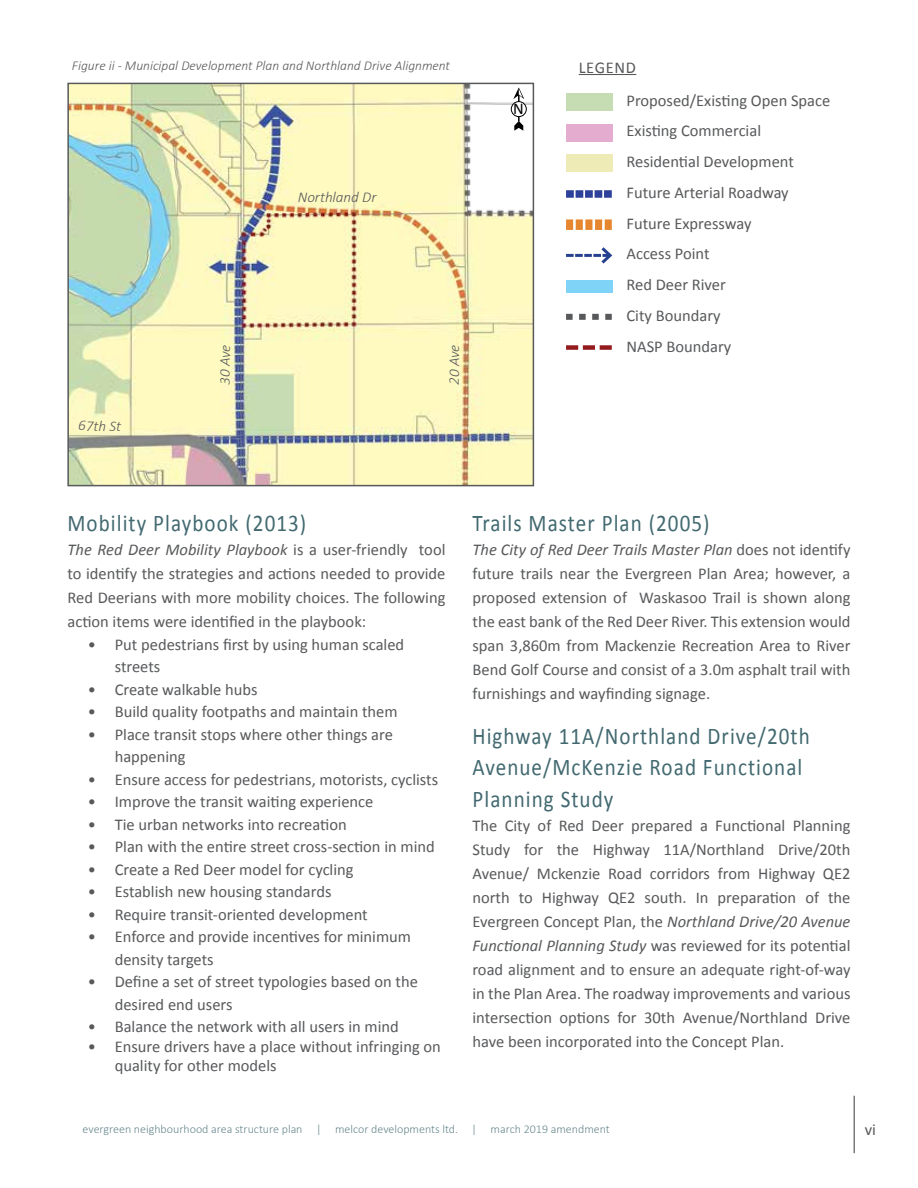
<style>
.page{position:relative;width:918px;height:1188px;background:#fff}
.page>*{position:absolute;margin:0;border:0;box-sizing:border-box;transform-origin:0 0}
.t1{font:24px/31.5px "Calibri";letter-spacing:.05em;color:#426970;scale:.88 1}
.t2{font:16.5px/24px "Calibri";color:#58595b}
.t3{font:16.5px "Calibri";color:#000}
.t4{font:italic 300 15px "Calibri";letter-spacing:-.01em;color:#58595b}
.t5{font:italic 300 13.5px "Calibri";color:#58595b}
.t6{font:300 12px "Calibri";color:#68878d}
.s1{font-style:italic}
</style>
<div class="page">
<svg style="left:566px;top:190px;width:46px;height:8px"></svg>
<svg style="left:566px;top:345px;width:46px;height:5px"></svg>
<hr style="left:579px;top:74px;width:57px;height:1px;background:#58595b">
<img style="left:70px;top:86px;width:461px;height:397px">
<div style="left:67px;top:83px;width:467px;height:403px;border:2px solid #58595b"></div>
<svg style="left:566px;top:219px;width:46px;height:11px"></svg>
<div style="left:566px;top:155px;width:47px;height:17px;background:#efebb6"></div>
<div style="left:566px;top:93px;width:47px;height:18px;background:#c6ddb3"></div>
<div style="left:566px;top:124px;width:47px;height:17px;background:#e4adcf"></div>
<svg style="left:566px;top:314px;width:46px;height:6px"></svg>
<svg style="left:566px;top:247px;width:47px;height:17px"></svg>
<div style="left:566px;top:280px;width:47px;height:12px;background:#7ed3f6"></div>
<hr style="left:518px;top:94px;width:2px;height:28px;background:#000">
<svg style="left:513px;top:87px;width:11px;height:12px"></svg>
<svg style="left:514px;top:122px;width:9px;height:9px"></svg>
<div style="left:511px;top:102px;width:15px;height:15px;background:#fff;border-radius:50%"></div>
<div style="left:511px;top:101px;width:15px;height:16px;border:1px solid #000;border-radius:50%"></div>
<hr style="left:853px;top:1096px;width:2px;height:57px;background:#797b7a">
<p class="t5" style="left:72px;top:58px;width:380px">Figure ii - Municipal Development Plan and Northland Drive Alignment</p>
<p class="t2" style="left:579px;top:55px;width:59px">LEGEND</p>
<p class="t4" style="left:78px;top:416px;width:44px">67th St</p>
<p class="t4" style="left:298px;top:188px;width:80px">Northland Dr</p>
<p class="t3" style="left:513px;top:99px;width:12px">N</p>
<p class="t4" style="left:216px;top:385px;width:42px;rotate:-90deg">30 Ave</p>
<p class="t4" style="left:445px;top:385px;width:42px;rotate:-90deg">20 Ave</p>
<p class="t2" style="left:626px;top:85px;width:205px;line-height:30.8px">Proposed/Existing Open Space<br>Existing Commercial<br>Residential Development<br>Future Arterial Roadway<br>Future Expressway<br>Access Point<br>Red Deer River<br>City Boundary<br>NASP Boundary</p>
<h1 class="t1" style="left:68px;top:507px;width:273px">Mobility Playbook (2013)</h1>
<p class="t2" style="left:68px;top:538px;width:379px;text-align:justify"><span class="s1">The Red Deer Mobility Playbook</span> is a user-friendly tool to identify the strategies and actions needed to provide Red Deerians with more mobility choices. The following action items were identified in the playbook:</p>
<p class="t2" style="left:115px;top:633px;width:291px;line-height:22.5px;text-indent:-27px">• Put pedestrians first by using human scaled streets</p>
<p class="t2" style="left:88px;top:677px;width:171px">• Create walkable hubs</p>
<p class="t2" style="left:88px;top:700px;width:311px">• Build quality footpaths and maintain them</p>
<p class="t2" style="left:115px;top:723px;width:280px;line-height:22.5px;text-indent:-27px">• Place transit stops where other things are happening</p>
<p class="t2" style="left:88px;top:767px;width:352px">• Ensure access for pedestrians, motorists, cyclists</p>
<p class="t2" style="left:88px;top:790px;width:287px">• Improve the transit waiting experience</p>
<p class="t2" style="left:88px;top:812px;width:260px">• Tie urban networks into recreation</p>
<p class="t2" style="left:88px;top:835px;width:349px">• Plan with the entire street cross-section in mind</p>
<p class="t2" style="left:88px;top:857px;width:267px">• Create a Red Deer model for cycling</p>
<p class="t2" style="left:88px;top:880px;width:245px">• Establish new housing standards</p>
<p class="t2" style="left:88px;top:902px;width:282px">• Require transit-oriented development</p>
<p class="t2" style="left:115px;top:925px;width:298px;line-height:22.5px;text-indent:-27px">• Enforce and provide incentives for minimum density targets</p>
<p class="t2" style="left:115px;top:970px;width:305px;line-height:22.5px;text-indent:-27px">• Define a set of street typologies based on the desired end users</p>
<p class="t2" style="left:88px;top:1015px;width:313px">• Balance the network with all users in mind</p>
<p class="t2" style="left:115px;top:1036px;width:328px;line-height:19.5px;text-indent:-27px">• Ensure drivers have a place without infringing on quality for other models</p>
<h1 class="t1" style="left:472px;top:507px;width:271px">Trails Master Plan (2005)</h1>
<p class="t2" style="left:472px;top:538px;width:380px;text-align:justify"><span class="s1">The City of Red Deer Trails Master Plan</span> does not identify future trails near the Evergreen Plan Area; however, a proposed extension of Waskasoo Trail is shown along the east bank of the Red Deer River. This extension would span 3,860m from Mackenzie Recreation Area to River Bend Golf Course and consist of a 3.0m asphalt trail with furnishings and wayfinding signage.</p>
<h1 class="t1" style="left:472px;top:720px;width:385px">Highway 11A/Northland Drive/20th<br>Avenue/McKenzie Road Functional<br>Planning Study</h1>
<p class="t2" style="left:472px;top:814px;width:380px;text-align:justify">The City of Red Deer prepared a Functional Planning Study for the Highway 11A/Northland Drive/20th Avenue/ Mckenzie Road corridors from Highway QE2 north to Highway QE2 south. In preparation of the Evergreen Concept Plan, the <span class="s1">Northland Drive/20 Avenue Functional Planning Study</span> was reviewed for its potential road alignment and to ensure an adequate right-of-way in the Plan Area. The roadway improvements and various intersection options for 30th Avenue/Northland Drive have been incorporated into the Concept Plan.</p>
<p class="t6" style="left:83px;top:1122px;width:529px">evergreen neighbourhood area structure plan | melcor developments ltd. | march 2019 amendment</p>
<p class="t2" style="left:865px;top:1118px;width:13px">vi</p>
</div>
